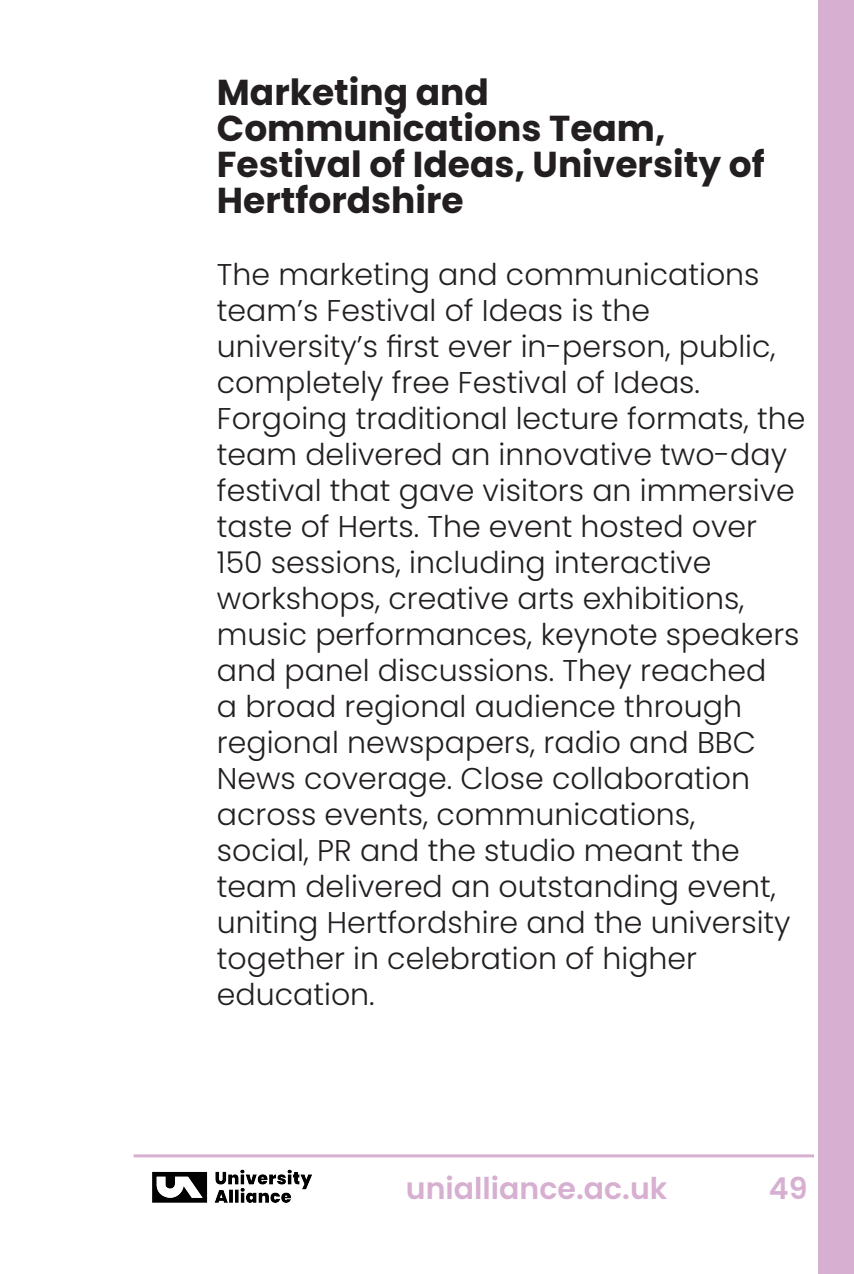
<style>
.page{position:relative;width:854px;height:1274px;background:#fff}
.page>*{position:absolute;margin:0;border:0;box-sizing:border-box;transform-origin:0 0}
.t1{font:700 36px/36px "Poppins";color:#231f20}
.t2{font:300 30px/36px "Poppins";color:#231f20}
.t3{font:600 30px "Poppins";color:#d7afd1}
</style>
<div class="page">
<img style="left:152px;top:1169px;width:160px;height:34px">
<hr style="left:134px;top:1154px;width:680px;height:3px;background:#d7afd1">
<div style="left:818px;top:0;width:36px;height:1274px;background:#d7afd1"></div>
<p class="t1" style="left:217px;top:74px;width:549px">Marketing and<br>Communications Team,<br>Festival of Ideas, University of<br>Hertfordshire</p>
<p class="t2" style="left:217px;top:256px;width:590px">The marketing and communications team’s Festival of Ideas is the university’s first ever in-person, public, completely free Festival of Ideas.<br>Forgoing traditional lecture formats, the team delivered an innovative two-day festival that gave visitors an immersive taste of Herts. The event hosted over 150 sessions, including interactive workshops, creative arts exhibitions, music performances, keynote speakers and panel discussions. They reached<br>a broad regional audience through regional newspapers, radio and BBC News coverage. Close collaboration across events, communications,<br>social, PR and the studio meant the team delivered an outstanding event, uniting Hertfordshire and the university together in celebration of higher education.</p>
<p class="t3" style="left:406px;top:1171px;width:263px">unialliance.ac.uk</p>
<p class="t3" style="left:769px;top:1171px;width:40px">49</p>
</div>
